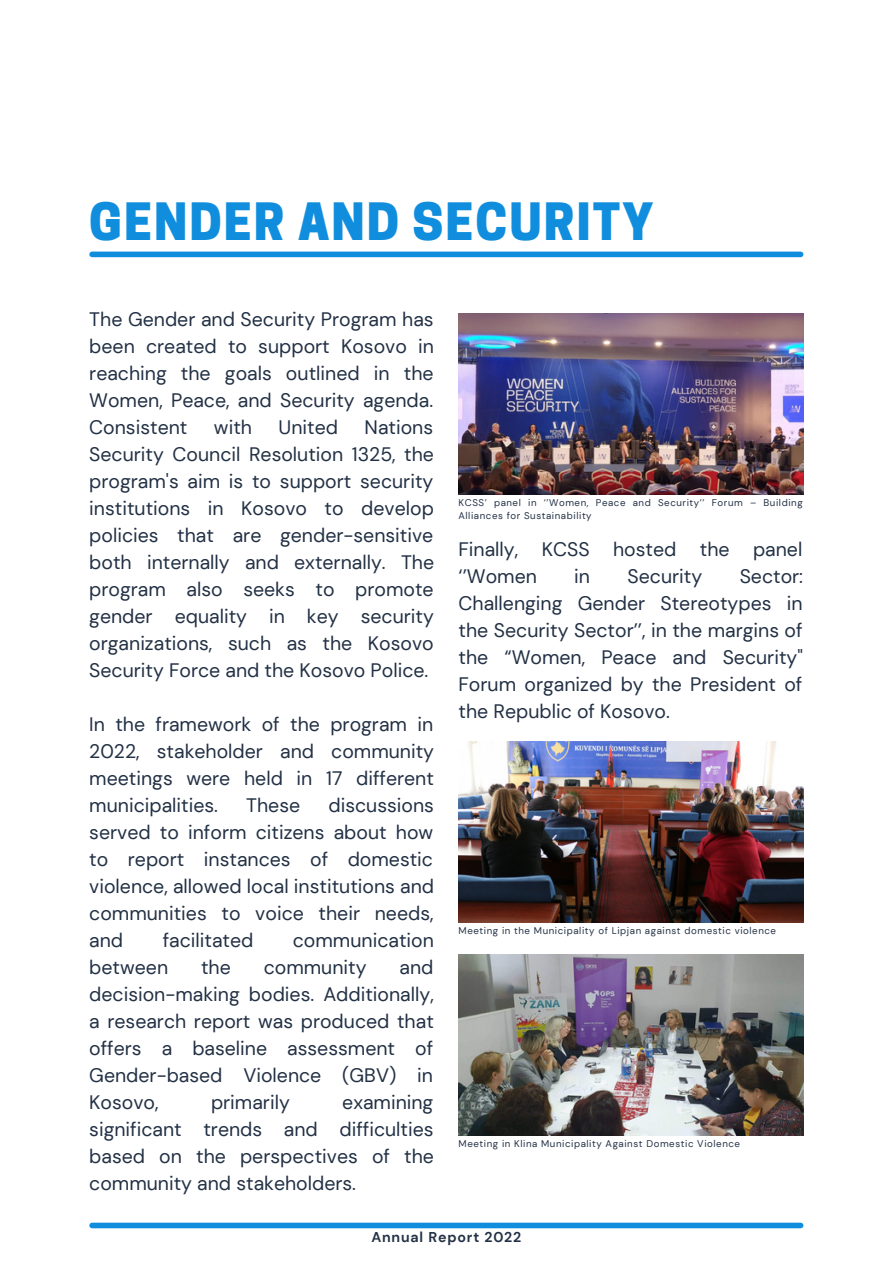
<style>
.page{position:relative;width:893px;height:1264px;background:#fff}
.page>*{position:absolute;margin:0;border:0;box-sizing:border-box;transform-origin:0 0}
.t1{font:800 48.3px "Cooper Hewitt";letter-spacing:.04em;color:#108edd}
.t2{font:19.5px/27px "DM Sans";color:#233145;text-align:justify}
.t3{font:700 14.25px "DM Sans";letter-spacing:.06em;color:#233145}
.t4{font:9.75px/12.9px "DM Sans";letter-spacing:.06em;color:#233145}
</style>
<div class="page">
<div style="left:92px;top:251px;width:708px;height:6px;background:#108edd"></div>
<div style="left:92px;top:1222px;width:708px;height:6px;background:#108edd"></div>
<img style="left:458px;top:313px;width:345px;height:181px">
<img style="left:458px;top:741px;width:345px;height:181px">
<img style="left:458px;top:954px;width:345px;height:181px">
<p class="t1" style="left:89px;top:204px;width:565px">GENDER AND SECURITY</p>
<p class="t2" style="left:89px;top:306px;width:346px">The Gender and Security Program has been created to support Kosovo in reaching the goals outlined in the Women, Peace, and Security agenda.<br>Consistent</p>
<p class="t2" style="left:89px;top:414px;width:346px;text-indent:275px">Nations Security Council Resolution 1325, the program's aim is to support security institutions in Kosovo to develop policies that are gender-sensitive both internally and externally. The program also seeks to promote gender equality in key security organizations, such as the Kosovo Security Force and the Kosovo Police.</p>
<p class="t2" style="left:89px;top:710px;width:346px">In the framework of the program in 2022, stakeholder and community meetings were held in 17 different municipalities.</p>
<p class="t2" style="left:214px;top:414px;width:40px">with</p>
<p class="t2" style="left:278px;top:414px;width:61px">United</p>
<p class="t4" style="left:458px;top:496px;width:345px">KCSS’ panel in ‘’Women, Peace and Security’’ Forum – Building<br>Alliances for Sustainability</p>
<p class="t2" style="left:458px;top:535px;width:345px">Finally, KCSS hosted the panel ‘’Women</p>
<p class="t2" style="left:574px;top:562px;width:17px">in</p>
<p class="t2" style="left:627px;top:562px;width:76px">Security</p>
<p class="t2" style="left:458px;top:562px;width:346px;text-indent:281px">Sector:<br>Challenging Gender Stereotypes in the Security Sector’’, in the margins of the “Women, Peace and Security" Forum organized by the President of the Republic of Kosovo.</p>
<p class="t2" style="left:89px;top:791px;width:346px;text-indent:239px">discussions served to inform citizens about how to report instances of domestic violence, allowed local institutions and communities to voice their needs, and</p>
<p class="t2" style="left:246px;top:791px;width:55px">These</p>
<p class="t4" style="left:458px;top:924px;width:319px">Meeting in the Municipality of Lipjan against domestic violence</p>
<p class="t2" style="left:163px;top:926px;width:92px">facilitated</p>
<p class="t2" style="left:293px;top:926px;width:142px">communication</p>
<p class="t2" style="left:89px;top:953px;width:80px">between</p>
<p class="t2" style="left:201px;top:953px;width:31px">the</p>
<p class="t2" style="left:264px;top:953px;width:104px">community</p>
<p class="t2" style="left:89px;top:953px;width:346px;text-indent:310px">and decision-making bodies. Additionally, a research report was produced that offers a baseline assessment of Gender-based Violence (GBV) in Kosovo,</p>
<p class="t2" style="left:89px;top:1088px;width:346px;text-indent:253px">examining significant trends and difficulties based on the perspectives of the community and stakeholders.</p>
<p class="t3" style="left:371px;top:1227px;width:151px">Annual Report 2022</p>
<p class="t2" style="left:211px;top:1088px;width:80px">primarily</p>
<p class="t4" style="left:458px;top:1137px;width:283px">Meeting in Klina Municipality Against Domestic Violence</p>
</div>
